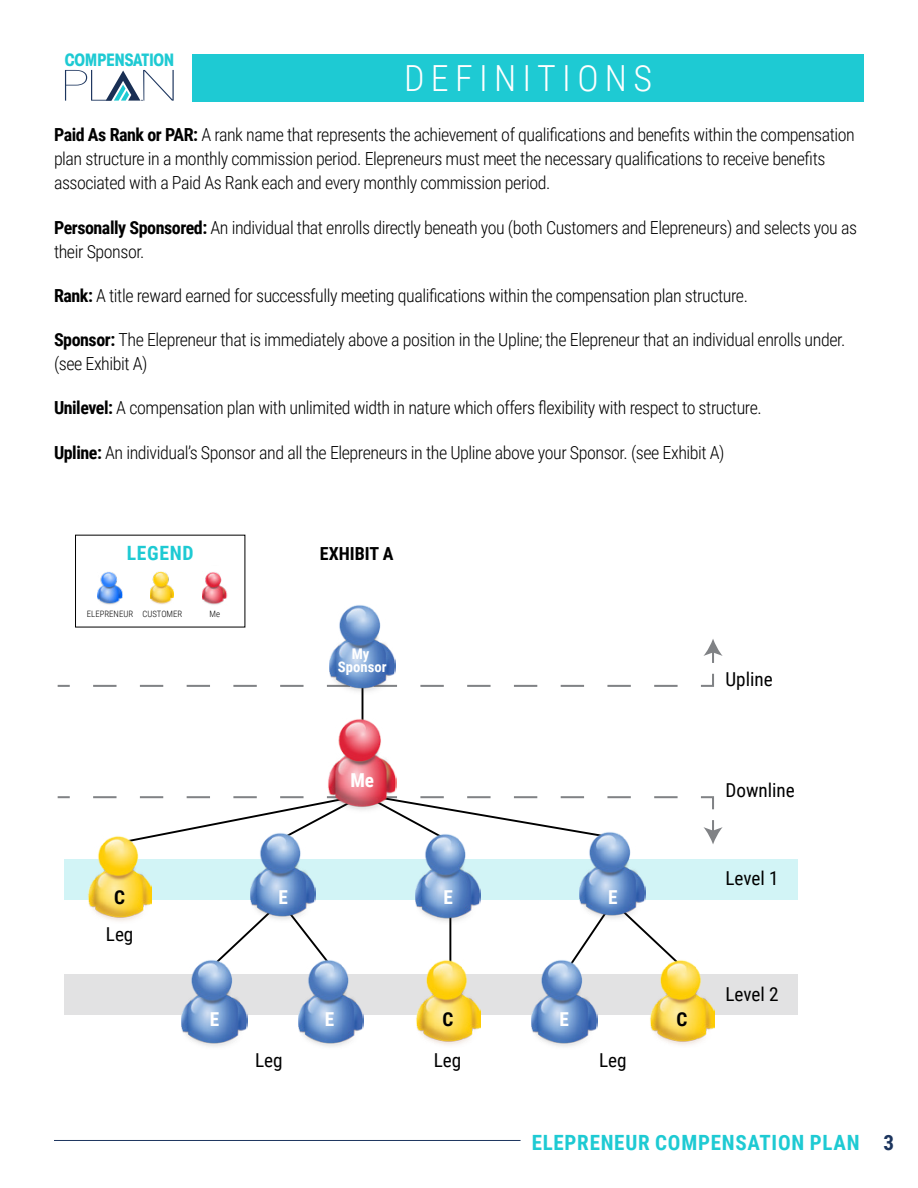
<style>
.page{position:relative;width:918px;height:1188px;background:#fff}
.page>*{position:absolute;margin:0;border:0;box-sizing:border-box;transform-origin:0 0}
.t1{font:300 36px "Roboto Condensed";letter-spacing:.175em;color:#fff}
.t2{font:700 21px "Roboto Condensed";letter-spacing:.035em;color:#1ecad3}
.t3{font:700 19.65px "Roboto Condensed";letter-spacing:.035em;color:#1ecad3}
.t4{font:19.2px "Roboto Condensed";color:#000}
.t5{font:700 19.2px "Roboto Condensed";color:#fff}
.t6{font:700 19.2px "Roboto Condensed";color:#000}
.t7{font:300 18px/24px "Roboto Condensed";letter-spacing:-.025em;color:#000}
.t8{font:700 18px "Roboto Condensed";color:#000}
.t9{font:700 condensed 17.1px "Avant Garde IT Cby BT";letter-spacing:-.02em;color:#1ecad3}
.t10{font:700 14.7px/13.5px "Roboto Condensed";color:#fff;text-align:center}
.t11{font:300 8.7px "Roboto Condensed";color:#000}
.t12{font:700 1.65px "Roboto Condensed";color:#192f54}
.s1{font-weight:700}
.s2{color:#1c355e}
</style>
<div class="page">
<hr style="left:54px;top:1140px;width:467px;height:1px;background:#1c355e">
<div style="left:192px;top:54px;width:672px;height:47px;background:#1ecad3"></div>
<svg style="left:65px;top:70px;width:109px;height:31px"></svg>
<svg style="left:58px;top:796px;width:12px;height:2px"></svg>
<svg style="left:701px;top:796px;width:13px;height:14px"></svg>
<svg style="left:703px;top:820px;width:20px;height:24px"></svg>
<svg style="left:58px;top:685px;width:12px;height:2px"></svg>
<svg style="left:93px;top:685px;width:585px;height:2px"></svg>
<svg style="left:701px;top:673px;width:13px;height:14px"></svg>
<svg style="left:703px;top:639px;width:20px;height:24px"></svg>
<div style="left:64px;top:974px;width:733px;height:40px;background:#e2e2e3"></div>
<div style="left:64px;top:859px;width:733px;height:40px;background:#d2f4f6"></div>
<svg style="left:195px;top:899px;width:139px;height:60px"></svg>
<svg style="left:562px;top:898px;width:137px;height:61px"></svg>
<hr style="left:449px;top:901px;width:2px;height:73px;background:#000">
<hr style="left:362px;top:649px;width:1px;height:73px;background:#000">
<svg style="left:93px;top:796px;width:585px;height:42px"></svg>
<img style="left:531px;top:959px;width:66px;height:88px">
<img style="left:328px;top:719px;width:69px;height:94px">
<img style="left:88px;top:835px;width:64px;height:86px">
<img style="left:416px;top:959px;width:64px;height:86px">
<img style="left:650px;top:959px;width:64px;height:86px">
<img style="left:298px;top:959px;width:66px;height:88px">
<img style="left:182px;top:959px;width:65px;height:88px">
<img style="left:250px;top:832px;width:66px;height:91px">
<img style="left:415px;top:834px;width:66px;height:90px">
<img style="left:580px;top:831px;width:66px;height:91px">
<img style="left:329px;top:605px;width:66px;height:90px">
<img style="left:98px;top:572px;width:24px;height:33px">
<img style="left:150px;top:571px;width:23px;height:34px">
<img style="left:202px;top:572px;width:25px;height:33px">
<p class="t9" style="left:65px;top:50px;width:111px">COMPENSATION</p>
<p class="t12" style="left:141px;top:99px;width:4px">SM</p>
<p class="t7" style="left:54px;top:122px;width:802px"><span class="s1">Paid As Rank or PAR:</span> A rank name that represents the achievement of qualifications and benefits within the compensation plan structure in a monthly commission period. Elepreneurs must meet the necessary qualifications to receive benefits associated with a Paid As Rank each and every monthly commission period.</p>
<p class="t7" style="left:54px;top:214px;width:805px"><span class="s1">Personally Sponsored:</span> An individual that enrolls directly beneath you (both Customers and Elepreneurs) and selects you as their Sponsor.</p>
<p class="t7" style="left:54px;top:283px;width:696px"><span class="s1">Rank:</span> A title reward earned for successfully meeting qualifications within the compensation plan structure.</p>
<p class="t7" style="left:54px;top:327px;width:793px"><span class="s1">Sponsor:</span> The Elepreneur that is immediately above a position in the Upline; the Elepreneur that an individual enrolls under. (see Exhibit A)</p>
<p class="t7" style="left:54px;top:395px;width:709px"><span class="s1">Unilevel:</span> A compensation plan with unlimited width in nature which offers flexibility with respect to structure.</p>
<p class="t7" style="left:54px;top:439px;width:672px"><span class="s1">Upline:</span> An individual’s Sponsor and all the Elepreneurs in the Upline above your Sponsor. (see Exhibit A)</p>
<p class="t1" style="left:404px;top:53px;width:249px">DEFINITIONS</p>
<p class="t3" style="left:127px;top:539px;width:68px">LEGEND</p>
<p class="t11" style="left:87px;top:607px;width:48px">ELEPRENEUR</p>
<p class="t11" style="left:143px;top:607px;width:41px">CUSTOMER</p>
<p class="t11" style="left:209px;top:607px;width:12px">Me</p>
<p class="t6" style="left:114px;top:883px;width:12px">C</p>
<p class="t4" style="left:106px;top:921px;width:29px">Leg</p>
<p class="t8" style="left:320px;top:541px;width:75px">EXHIBIT A</p>
<p class="t10" style="left:338px;top:646px;width:50px">My<br>Sponsor</p>
<p class="t5" style="left:350px;top:767px;width:25px">Me</p>
<p class="t5" style="left:278px;top:883px;width:11px">E</p>
<p class="t5" style="left:443px;top:883px;width:11px">E</p>
<p class="t5" style="left:608px;top:883px;width:11px">E</p>
<p class="t5" style="left:210px;top:1006px;width:11px">E</p>
<p class="t5" style="left:325px;top:1006px;width:11px">E</p>
<p class="t6" style="left:443px;top:1006px;width:12px">C</p>
<p class="t5" style="left:560px;top:1006px;width:11px">E</p>
<p class="t6" style="left:677px;top:1006px;width:12px">C</p>
<p class="t4" style="left:255px;top:1046px;width:29px">Leg</p>
<p class="t4" style="left:434px;top:1046px;width:29px">Leg</p>
<p class="t4" style="left:599px;top:1046px;width:29px">Leg</p>
<p class="t4" style="left:725px;top:666px;width:49px">Upline</p>
<p class="t4" style="left:725px;top:777px;width:71px">Downline</p>
<p class="t4" style="left:725px;top:865px;width:55px">Level 1</p>
<p class="t4" style="left:725px;top:981px;width:55px">Level 2</p>
<p class="t2" style="left:532px;top:1128px;width:364px">ELEPRENEUR COMPENSATION PLAN <span class="s2">3</span></p>
</div>
